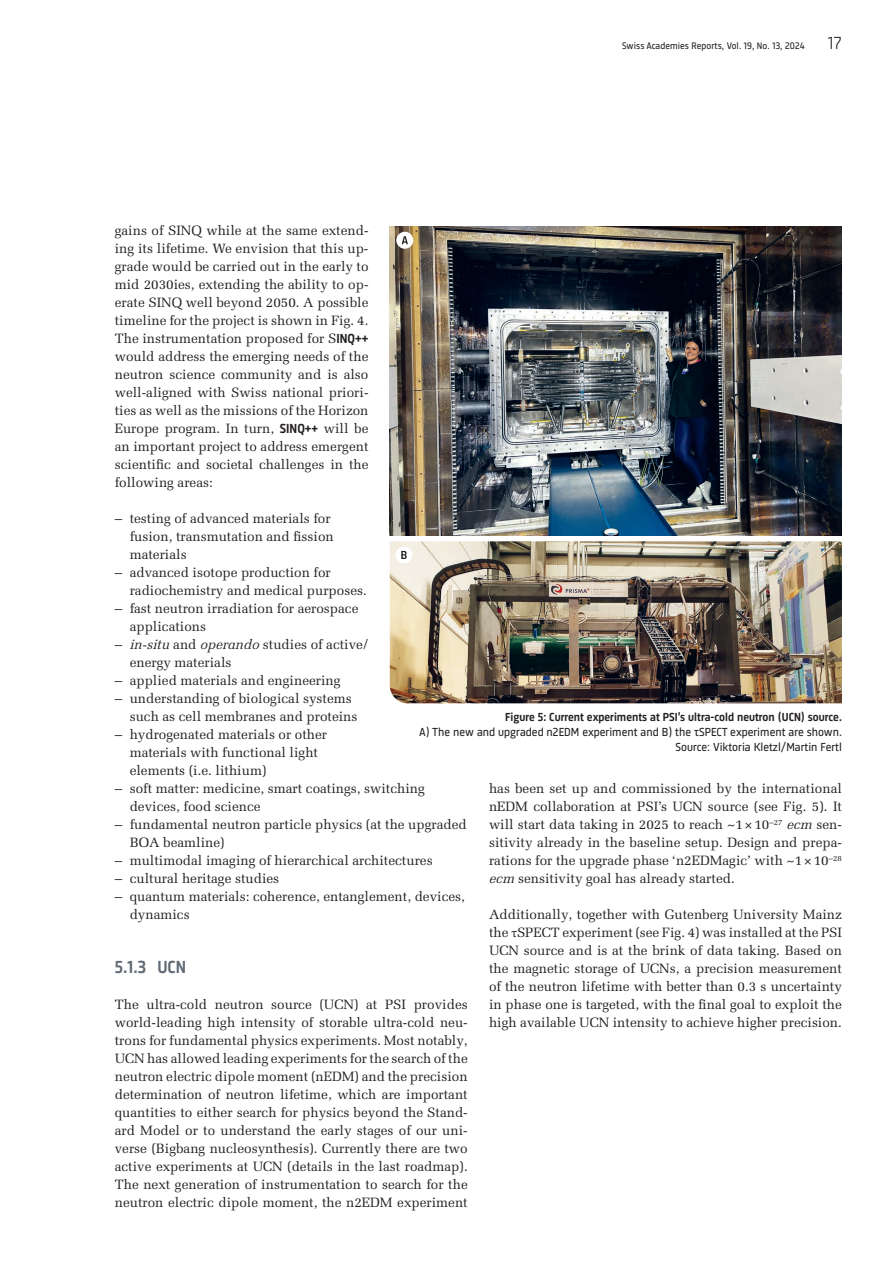
<style>
.page{position:relative;width:893px;height:1263px;background:#fff}
.page>*{position:absolute;margin:0;border:0;box-sizing:border-box;transform-origin:0 0}
.t1{font:500 18px "Sinews Sans Pro";color:#616b75}
.t2{font:300 18px "Sinews Sans Pro";color:#231f20}
.t3{font:13.5px/18px "Melior LT Pro";color:#231f20}
.t4{font:12px/15px "Sinews Sans Pro";color:#231f20;text-align:right}
.t5{font:500 12px "Sinews Sans Pro";color:#231f20}
.t6{font:9.75px "Sinews Sans Pro";letter-spacing:.005em;color:#231f20}
.s1{font-family:"Sinews Sans Pro";font-weight:500}
.s2{font-family:"Melior"}
.s3{font-style:italic}
.s4{font-family:"Minion Pro"}
</style>
<div class="page">
<img style="left:390px;top:227px;width:452px;height:308px">
<img style="left:390px;top:541px;width:452px;height:162px">
<div style="left:395px;top:546px;width:17px;height:17px;background:#fff;border-radius:50%"></div>
<svg style="left:401px;top:551px;width:6px;height:8px"></svg>
<div style="left:396px;top:232px;width:17px;height:17px;background:#fff;border-radius:50%"></div>
<svg style="left:402px;top:236px;width:6px;height:8px"></svg>
<p class="t6" style="left:622px;top:39px;width:184px">Swiss Academies Reports, Vol. 19, No. 13, 2024</p>
<h1 class="t2" style="left:828px;top:30px;width:16px">17</h1>
<p class="t3" style="left:115px;top:222px;width:255px;text-align:justify">gains of SINQ while at the same extend&shy;ing its lifetime. We envision that this up&shy;grade would be carried out in the early to mid 2030ies, extending the ability to op&shy;erate SINQ well beyond 2050. A possible timeline for the project is shown in Fig. 4.<br>The instrumentation proposed for S<span class="s1">INQ++ </span>would address the emerging needs of the neutron science community and is also well-aligned with Swiss national priori&shy;ties as well as the missions of the Horizon Europe program. In turn, <span class="s1">SINQ++</span> will be an important project to address emergent scientific and societal challenges in the following areas:</p>
<p class="t3" style="left:130px;top:510px;width:206px;text-indent:-15px"><span class="s2">–</span> testing of advanced materials for fusion, transmutation and fission materials</p>
<p class="t3" style="left:130px;top:564px;width:239px;text-indent:-15px"><span class="s2">–</span> advanced isotope production for radiochemistry and medical purposes.</p>
<p class="t3" style="left:130px;top:600px;width:230px;text-indent:-15px"><span class="s2">–</span> fast neutron irradiation for aerospace applications</p>
<p class="t3" style="left:130px;top:636px;width:240px;text-indent:-15px"><span class="s2">–</span> <span class="s3">in-situ</span> and <span class="s3">operando</span> studies of active/ energy materials</p>
<p class="t3" style="left:115px;top:672px;width:227px"><span class="s2">–</span> applied materials and engineering</p>
<p class="t3" style="left:130px;top:690px;width:229px;text-indent:-15px"><span class="s2">–</span> understanding of biological systems such as cell membranes and proteins</p>
<p class="t3" style="left:130px;top:726px;width:199px;text-indent:-15px"><span class="s2">–</span> hydrogenated materials or other materials with functional light elements (i.e. lithium)</p>
<p class="t3" style="left:130px;top:780px;width:297px;text-indent:-15px"><span class="s2">–</span> soft matter: medicine, smart coatings, switching devices, food science</p>
<p class="t3" style="left:130px;top:816px;width:339px;text-indent:-15px"><span class="s2">–</span> fundamental neutron particle physics (at the upgraded<br>BOA beamline)</p>
<p class="t3" style="left:115px;top:852px;width:319px"><span class="s2">–</span> multimodal imaging of hierarchical architectures</p>
<p class="t3" style="left:115px;top:870px;width:166px"><span class="s2">–</span> cultural heritage studies</p>
<p class="t3" style="left:130px;top:888px;width:337px;text-indent:-15px"><span class="s2">–</span> quantum materials: coherence, entanglement, devices, dynamics</p>
<h1 class="t1" style="left:115px;top:954px;width:73px">5.1.3 UCN</h1>
<p class="t3" style="left:115px;top:996px;width:354px;text-align:justify">The ultra-cold neutron source (UCN) at PSI provides world-leading high intensity of storable ultra-cold neu&shy;trons for fundamental physics experiments. Most notably, UCN has allowed leading experiments for the search of the neutron electric dipole moment (nEDM) and the precision determination of neutron lifetime, which are important quantities to either search for physics beyond the Stand&shy;ard Model or to understand the early stages of our uni&shy;verse (Bigbang nucleosynthesis). Currently there are two active experiments at UCN (details in the last roadmap).<br>The next generation of instrumentation to search for the neutron electric dipole moment, the n2EDM experiment</p>
<p class="t5" style="left:505px;top:708px;width:338px">Figure 5: Current experiments at PSI’s ultra-cold neutron (UCN) source.</p>
<p class="t4" style="left:419px;top:724px;width:424px">A) The new and upgraded n2EDM experiment and B) the τSPECT experiment are shown.<br>Source: Viktoria Kletzl/Martin Fertl</p>
<p class="t3" style="left:489px;top:780px;width:354px;text-align:justify">has been set up and commissioned by the international nEDM collaboration at PSI’s UCN source (see Fig. 5). It will start data taking in 2025 to reach ~1×10<sup>–27</sup> <span class="s3">ecm</span> sen&shy;sitivity already in the baseline setup. Design and prepa&shy;rations for the upgrade phase ‘n2EDMagic’ with ~1×10<sup>–28 </sup><span class="s3">ecm</span> sensitivity goal has already started.</p>
<p class="t3" style="left:489px;top:906px;width:354px;text-align:justify">Additionally, together with Gutenberg University Mainz the <span class="s4">τ</span>SPECT experiment (see Fig. 4) was installed at the PSI UCN source and is at the brink of data taking. Based on the magnetic storage of UCNs, a precision measurement of the neutron lifetime with better than 0.3 s uncertainty in phase one is targeted, with the final goal to exploit the high available UCN intensity to achieve higher precision.</p>
</div>
